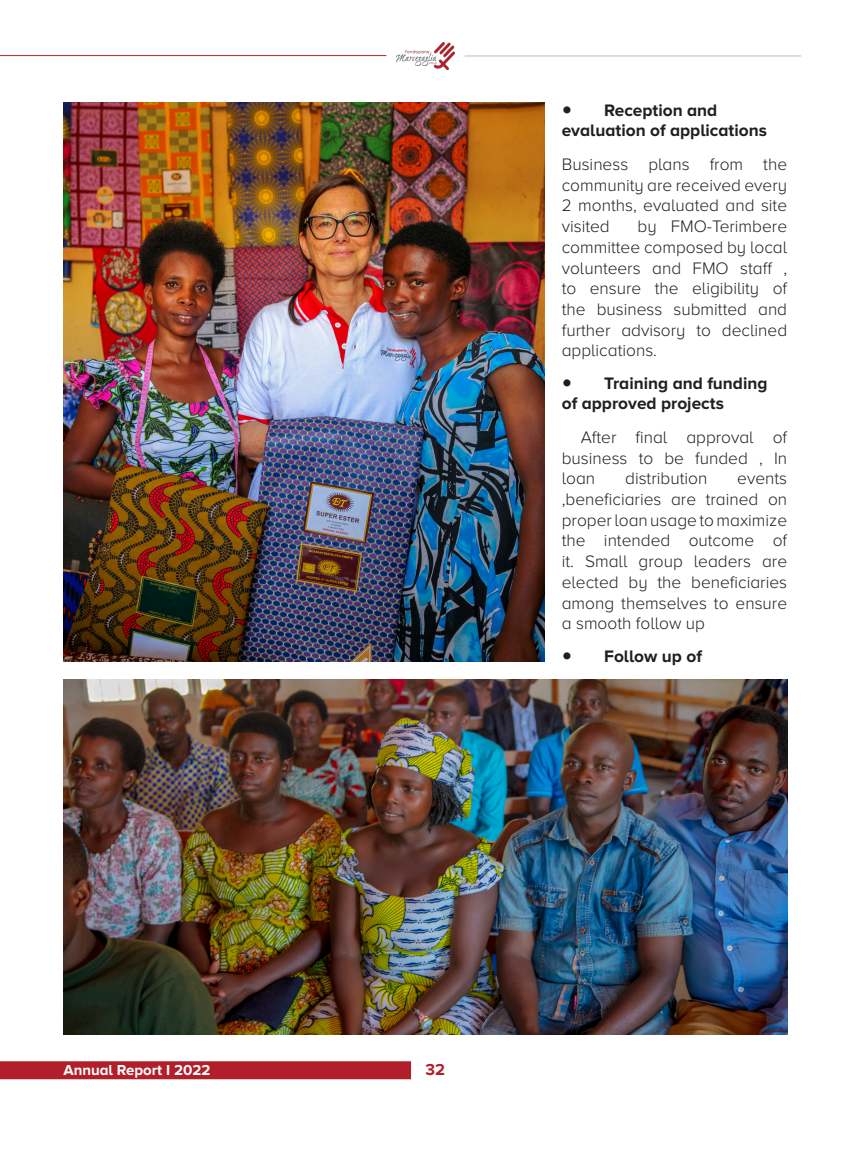
<style>
.page{position:relative;width:851px;height:1149px;background:#fff}
.page>*{position:absolute;margin:0;border:0;box-sizing:border-box;transform-origin:0 0}
.Text_body{font:300 17.25px/20.7px "Proxima Nova A";color:#231f20;text-align:justify}
.t1{font:700 17.25px/20.7px "Proxima Nova A";color:#231f20}
.t2{font:700 16.5px "Proxima Nova A";color:#b11f2a}
.t3{font:700 15px "Proxima Nova A";color:#fff}
.s1{font-family:"Ronnia";font-weight:300}
</style>
<div class="page">
<div style="left:0;top:1060px;width:411px;height:18px;background:#b11f2a"></div>
<hr style="left:0;top:55px;width:386px;height:1px;background:#b11f2a">
<hr style="left:464px;top:56px;width:386px;height:1px;background:#b4bdc0">
<img style="left:396px;top:43px;width:59px;height:26px">
<div style="left:801px;top:43px;width:49px;height:38px;background:#fff"></div>
<img style="left:64px;top:102px;width:480px;height:558px">
<img style="left:64px;top:679px;width:723px;height:354px">
<p class="t1" style="left:561px;top:99px;width:207px"><span class="s1">○</span> Reception and evaluation of applications</p>
<p class="Text_body" style="left:561px;top:154px;width:227px">Business plans from the community are received every 2 months, evaluated and site visited</p>
<p class="Text_body" style="left:561px;top:216px;width:227px;text-indent:76px">by FMO-Terimbere committee composed by local volunteers and FMO staff , to ensure the eligibility of the business submitted and further advisory to declined applications.</p>
<p class="t1" style="left:561px;top:372px;width:207px"><span class="s1">○</span> Training and funding of approved projects</p>
<p class="Text_body" style="left:561px;top:426px;width:227px;text-indent:19px">After final approval of business to be funded , In loan</p>
<p class="Text_body" style="left:625px;top:468px;width:84px">distribution</p>
<p class="Text_body" style="left:561px;top:468px;width:227px;text-indent:175px">events ,beneficiaries are trained on proper loan usage to maximize the intended outcome of it. Small group leaders are elected by the beneficiaries among themselves to ensure a smooth follow up</p>
<p class="t1" style="left:561px;top:645px;width:142px"><span class="s1">○</span> Follow up of</p>
<p class="t3" style="left:63px;top:1060px;width:148px">Annual Report I 2022</p>
<p class="t2" style="left:425px;top:1059px;width:21px">32</p>
</div>
